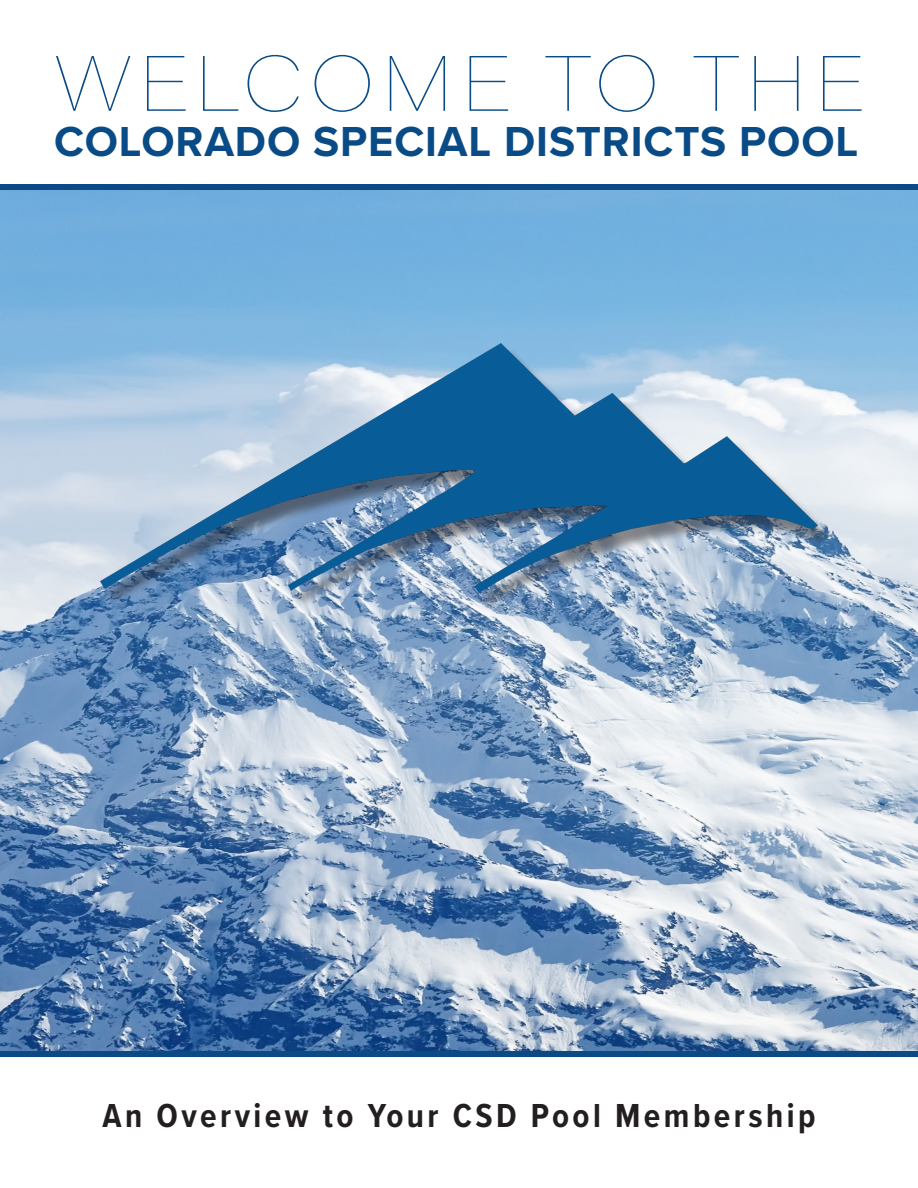
<style>
.page{position:relative;width:918px;height:1188px;background:#fff}
.page>*{position:absolute;margin:0;border:0;box-sizing:border-box;transform-origin:0 0}
.t1{font:100 76.5px "Acumin Pro Wide";letter-spacing:.095em;color:#094b86}
.t2{font:700 43.5px "Proxima Nova";letter-spacing:.02em;color:#094b86}
.t3{font:700 34.5px "Proxima Nova Cond";letter-spacing:.1em;color:#231f20}
</style>
<div class="page">
<img style="left:0;top:190px;width:918px;height:862px">
<div style="left:103px;top:348px;width:730px;height:263px;background:#231f20;opacity:.5"></div>
<img style="left:101px;top:344px;width:716px;height:248px">
<div style="left:0;top:184px;width:918px;height:6px;background:#0a4b85"></div>
<div style="left:0;top:1052px;width:918px;height:5px;background:#0a4b85"></div>
<p class="t1" style="left:54px;top:28px;width:812px">WELCOME TO THE</p>
<p class="t2" style="left:54px;top:110px;width:806px">COLORADO SPECIAL DISTRICTS POOL</p>
<p class="t3" style="left:103px;top:1090px;width:714px">An Overview to Your CSD Pool Membership</p>
</div>
